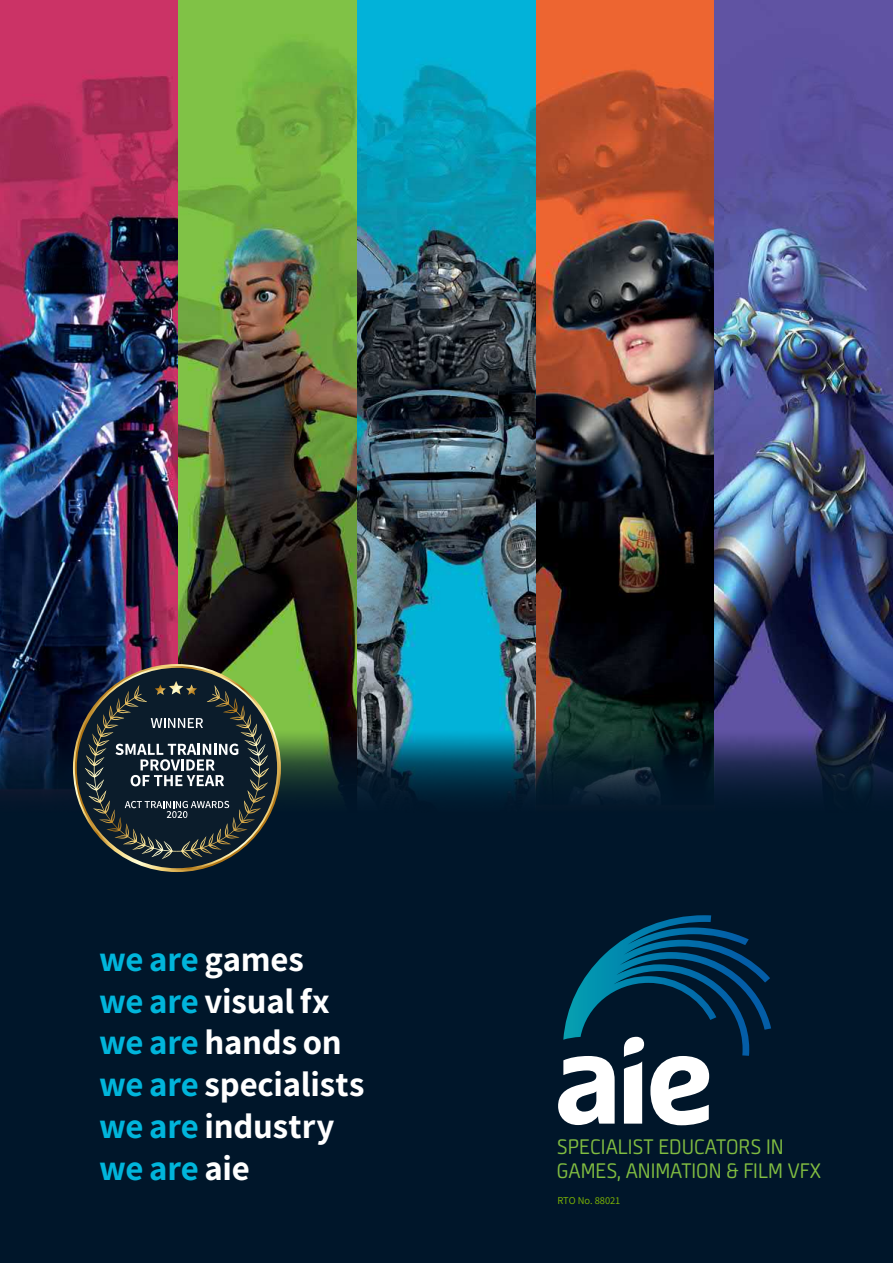
<style>
.page{position:relative;width:893px;height:1263px;background:#00162a}
.page>*{position:absolute;margin:0;border:0;box-sizing:border-box;transform-origin:0 0}
.t1{font:700 35.1px/41.7px "Assistant";letter-spacing:-.005em;color:#fff}
.t2{font:300 23.85px/23.5px "Neuron";color:#81bd41}
.t3{font:10.5px "Assistant";color:#84bd00}
.s1{color:#00b5db}
</style>
<div class="page">
<svg style="left:558px;top:915px;width:213px;height:210px"></svg>
<img style="left:0;top:0;width:893px;height:817px">
<div style="left:77px;top:668px;width:200px;height:200px;background:#0b1c2b;border-radius:50%"></div>
<svg style="left:85px;top:681px;width:184px;height:178px"></svg>
<p class="t1" style="left:99px;top:937px;width:267px"><span class="s1">we are</span> games<br><span class="s1">we are</span> visual fx <span class="s1">we are</span> hands on <span class="s1">we are</span> specialists <span class="s1">we are</span> industry <span class="s1">we are</span> aie</p>
<p class="t2" style="left:557px;top:1135px;width:266px">SPECIALIST EDUCATORS IN<br>GAMES, ANIMATION &amp; FILM VFX</p>
<p class="t3" style="left:557px;top:1193px;width:64px">RTO No. 88021</p>
</div>
